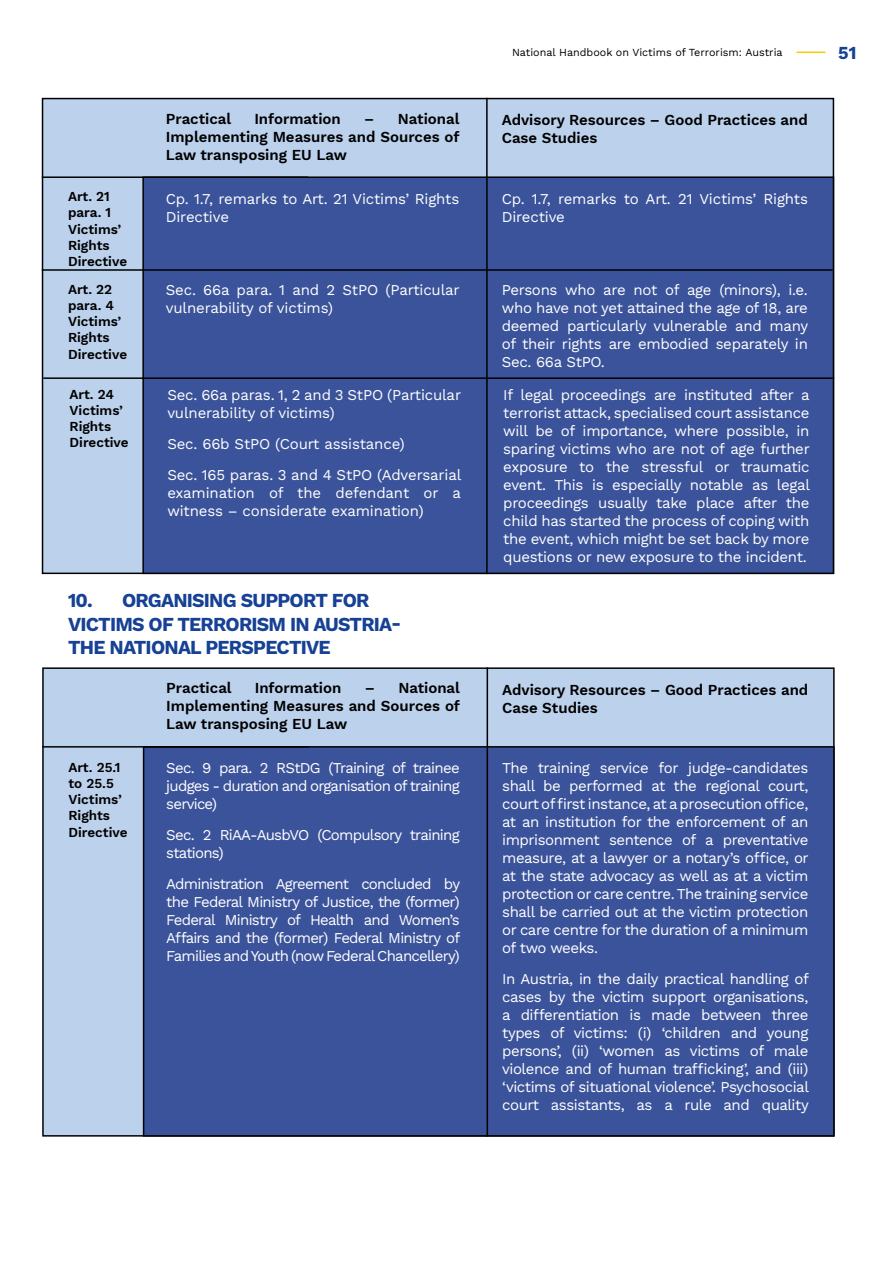
<style>
.page{position:relative;width:893px;height:1263px;background:#fff}
.page>*{position:absolute;margin:0;border:0;box-sizing:border-box;transform-origin:0 0}
.t1{font:700 19.5px/23.4px "Work Sans";letter-spacing:-.04em;color:#164194}
.t2{font:700 18px "Work Sans";color:#164194}
.t3{font:15px/18px "Work Sans";letter-spacing:-.02em;color:#fff}
.t4{font:600 15px/18px "Work Sans";color:#000;text-align:justify}
.t5{font:15px/18px "Work Sans";letter-spacing:-.05em;color:#fff}
.t6{font:600 13.5px/16.2px "Work Sans";color:#000}
.t7{font:10.8px "Work Sans";color:#000}
</style>
<div class="page">
<svg style="left:796px;top:52px;width:29px;height:1px"></svg>
<div style="left:42px;top:98px;width:792px;height:476px;background:#bcd1ec;border:2px solid #000101"></div>
<div style="left:42px;top:667px;width:793px;height:469px;background:#bcd1ec;border:2px solid #000101"></div>
<div style="left:142px;top:176px;width:692px;height:398px;background:#3b539a;border:2px solid #000101"></div>
<div style="left:143px;top:746px;width:692px;height:390px;background:#3b539a;border:2px solid #000101"></div>
<hr style="left:486px;top:98px;width:2px;height:476px;background:#000101">
<hr style="left:487px;top:667px;width:1px;height:469px;background:#000101">
<hr style="left:42px;top:176px;width:266px;height:2px;background:#000101">
<hr style="left:42px;top:746px;width:267px;height:1px;background:#000101">
<hr style="left:42px;top:269px;width:791px;height:2px;background:#000101">
<hr style="left:43px;top:377px;width:791px;height:2px;background:#000101">
<p class="t6" style="left:68px;top:188px;width:61px">Art. 21 para. 1<br>Victims’<br>Rights<br>Directive</p>
<p class="t6" style="left:68px;top:280px;width:61px">Art. 22 para. 4<br>Victims’<br>Rights<br>Directive</p>
<p class="t6" style="left:70px;top:385px;width:61px">Art. 24<br>Victims’<br>Rights<br>Directive</p>
<p class="t4" style="left:166px;top:109px;width:67px">Practical</p>
<p class="t4" style="left:254px;top:109px;width:88px">Information</p>
<p class="t4" style="left:166px;top:109px;width:295px;text-indent:198px">– National Implementing Measures and Sources of Law transposing EU Law</p>
<p class="t3" style="left:166px;top:189px;width:295px">Cp. 1.7, remarks to Art. 21 Victims’ Rights<br>Directive</p>
<p class="t3" style="left:166px;top:280px;width:295px">Sec. 66a para. 1 and 2 StPO (Particular vulnerability of victims)</p>
<p class="t3" style="left:167px;top:385px;width:295px">Sec. 66a paras. 1, 2 and 3 StPO (Particular vulnerability of victims)</p>
<p class="t3" style="left:167px;top:428px;width:295px;line-height:30.8px">Sec. 66b StPO (Court assistance)<br>Sec. 165 paras. 3 and 4 StPO (Adversarial</p>
<p class="t3" style="left:167px;top:483px;width:295px">examination of the defendant or a witness – considerate examination)</p>
<h1 class="t1" style="left:68px;top:588px;width:335px">10. ORGANISING SUPPORT FOR<br>VICTIMS OF TERRORISM IN AUSTRIA-<br>THE NATIONAL PERSPECTIVE</h1>
<p class="t6" style="left:68px;top:758px;width:61px">Art. 25.1 to 25.5<br>Victims’<br>Rights<br>Directive</p>
<p class="t4" style="left:166px;top:679px;width:67px">Practical</p>
<p class="t4" style="left:255px;top:679px;width:88px">Information</p>
<p class="t4" style="left:166px;top:679px;width:295px;text-indent:198px">– National Implementing Measures and Sources of Law transposing EU Law</p>
<p class="t3" style="left:166px;top:758px;width:295px;text-align:justify">Sec. 9 para. 2 RStDG (Training of trainee judges - duration and organisation of training service)</p>
<p class="t5" style="left:166px;top:825px;width:295px">Sec. 2 RiAA-AusbVO (Compulsory training stations)</p>
<p class="t3" style="left:166px;top:874px;width:295px;text-align:justify">Administration Agreement concluded by the Federal Ministry of Justice, the (former)<br>Federal Ministry of Health and Women’s Affairs and the (former) Federal Ministry of Families and Youth (now Federal Chancellery)</p>
<p class="t7" style="left:512px;top:44px;width:272px">National Handbook on Victims of Terrorism: Austria</p>
<p class="t2" style="left:838px;top:39px;width:20px">51</p>
<p class="t4" style="left:502px;top:110px;width:308px">Advisory Resources – Good Practices and<br>Case Studies</p>
<p class="t3" style="left:502px;top:189px;width:308px">Cp. 1.7, remarks to Art. 21 Victims’ Rights<br>Directive</p>
<p class="t3" style="left:502px;top:280px;width:308px;text-align:justify">Persons who are not of age (minors), i.e. who have not yet attained the age of 18, are deemed particularly vulnerable and many of their rights are embodied separately in Sec. 66a StPO.</p>
<p class="t3" style="left:503px;top:385px;width:308px;text-align:justify">If legal proceedings are instituted after a terrorist attack, specialised court assistance will be of importance, where possible, in sparing victims who are not of age further exposure to the stressful or traumatic event. This is especially notable as legal proceedings usually take place after the child has started the process of coping with the event, which might be set back by more questions or new exposure to the incident.</p>
<p class="t4" style="left:502px;top:680px;width:308px">Advisory Resources – Good Practices and<br>Case Studies</p>
<p class="t3" style="left:502px;top:758px;width:308px;text-align:justify">The training service for judge-candidates shall be performed at the regional court, court of first instance, at a prosecution office, at an institution for the enforcement of an imprisonment sentence of a preventative measure, at a lawyer or a notary’s office, or at the state advocacy as well as at a victim protection or care centre. The training service shall be carried out at the victim protection or care centre for the duration of a minimum of two weeks.</p>
<p class="t3" style="left:502px;top:969px;width:308px;text-align:justify">In Austria, in the daily practical handling of cases by the victim support organisations, a differentiation is made between three types of victims: (i) ‘children and young persons’, (ii) ‘women as victims of male violence and of human trafficking’, and (iii) ‘victims of situational violence’. Psychosocial court assistants, as a rule and quality</p>
</div>
